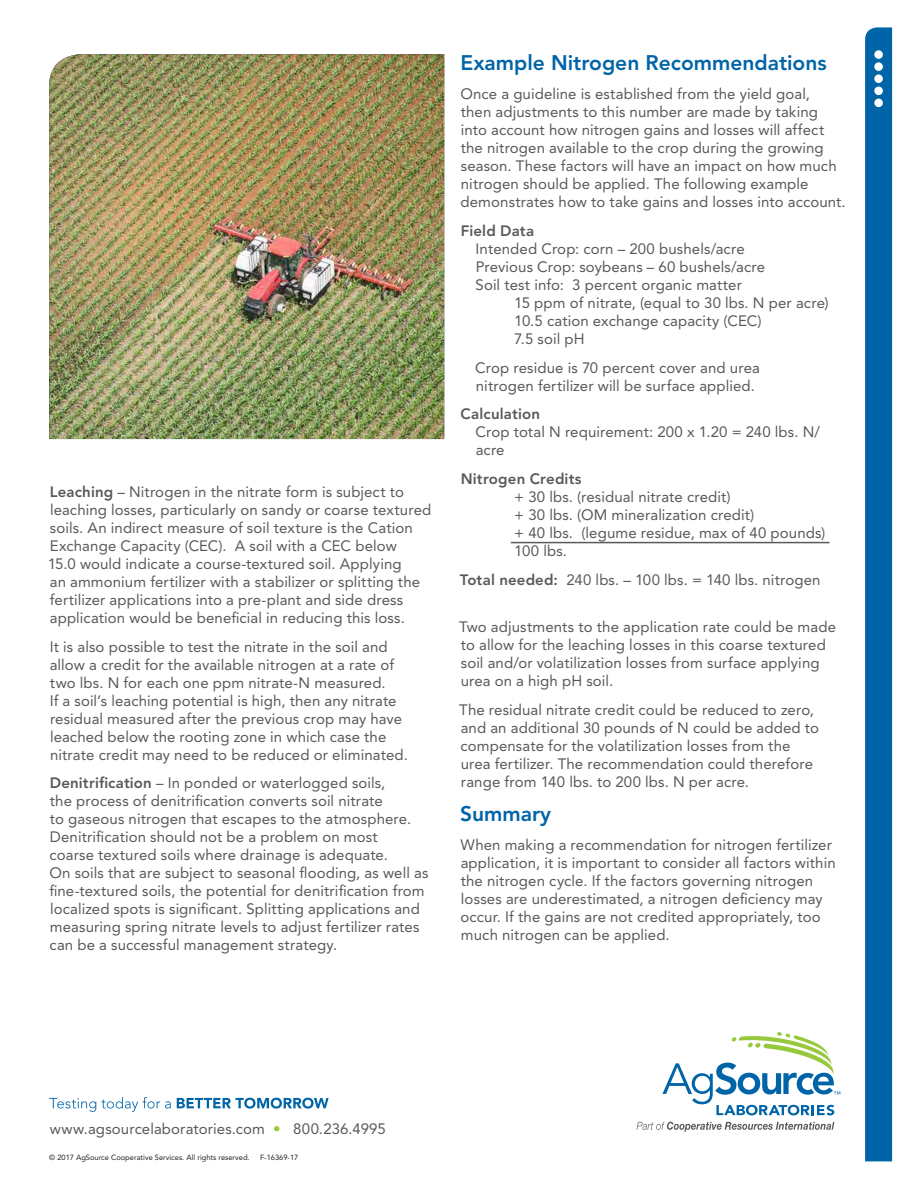
<style>
.page{position:relative;width:918px;height:1188px;background:#fff}
.page>*{position:absolute;margin:0;border:0;box-sizing:border-box;transform-origin:0 0}
.t1{font:800 21px "Avenir LT Std";color:#0064a8}
.t2{font:15px/18px "Avenir LT Std";letter-spacing:.005em;color:#58595b}
.t3{font:800 15px "Avenir LT Std";letter-spacing:.01em;color:#58595b}
.t4{font:7.5px "Avenir LT Std";color:#231f20}
.s1{font-weight:800}
.s2{color:#97c93d}
</style>
<div class="page">
<img style="left:49px;top:54px;width:395px;height:385px">
<div style="left:865px;top:27px;width:27px;height:1134px;background:#0064a8"></div>
<div style="left:874px;top:50px;width:9px;height:9px;background:#fff;border-radius:50%"></div>
<div style="left:874px;top:62px;width:9px;height:9px;background:#fff;border-radius:50%"></div>
<div style="left:874px;top:74px;width:9px;height:9px;background:#fff;border-radius:50%"></div>
<div style="left:874px;top:87px;width:9px;height:8px;background:#fff;border-radius:50%"></div>
<div style="left:874px;top:99px;width:9px;height:8px;background:#fff;border-radius:50%"></div>
<svg style="left:49px;top:1097px;width:122px;height:15px"></svg>
<svg style="left:177px;top:1098px;width:152px;height:11px"></svg>
<svg style="left:662px;top:1032px;width:178px;height:83px"></svg>
<svg style="left:637px;top:1122px;width:197px;height:10px"></svg>
<hr style="left:511px;top:542px;width:318px;height:1px;background:#58595b">
<p class="t2" style="left:48px;top:483px;width:385px"><span class="s1">Leaching</span> – Nitrogen in the nitrate form is subject to leaching losses, particularly on sandy or coarse textured soils. An indirect measure of soil texture is the Cation Exchange Capacity (CEC). A soil with a CEC below<br>15.0 would indicate a course-textured soil. Applying<br>an ammonium fertilizer with a stabilizer or splitting the fertilizer applications into a pre-plant and side dress application would be beneficial in reducing this loss.</p>
<p class="t2" style="left:50px;top:637px;width:360px">It is also possible to test the nitrate in the soil and allow a credit for the available nitrogen at a rate of two lbs. N for each one ppm nitrate-N measured.<br>If a soil’s leaching potential is high, then any nitrate residual measured after the previous crop may have leached below the rooting zone in which case the nitrate credit may need to be reduced or eliminated.</p>
<p class="t2" style="left:49px;top:774px;width:381px"><span class="s1">Denitrification</span> – In ponded or waterlogged soils,<br>the process of denitrification converts soil nitrate<br>to gaseous nitrogen that escapes to the atmosphere.<br>Denitrification should not be a problem on most<br>coarse textured soils where drainage is adequate.<br>On soils that are subject to seasonal flooding, as well as fine-textured soils, the potential for denitrification from localized spots is significant. Splitting applications and measuring spring nitrate levels to adjust fertilizer rates can be a successful management strategy.</p>
<h1 class="t1" style="left:461px;top:50px;width:368px">Example Nitrogen Recommendations</h1>
<p class="t2" style="left:460px;top:85px;width:387px">Once a guideline is established from the yield goal,<br>then adjustments to this number are made by taking into account how nitrogen gains and losses will affect the nitrogen available to the crop during the growing season. These factors will have an impact on how much nitrogen should be applied. The following example demonstrates how to take gains and losses into account.</p>
<p class="t3" style="left:461px;top:222px;width:75px">Field Data</p>
<p class="t2" style="left:476px;top:240px;width:291px">Intended Crop: corn – 200 bushels/acre<br>Previous Crop: soybeans – 60 bushels/acre<br>Soil test info: 3 percent organic matter</p>
<p class="t2" style="left:514px;top:294px;width:316px">15 ppm of nitrate, (equal to 30 lbs. N per acre)<br>10.5 cation exchange capacity (CEC)<br>7.5 soil pH</p>
<p class="t2" style="left:475px;top:358px;width:286px">Crop residue is 70 percent cover and urea nitrogen fertilizer will be surface applied.</p>
<p class="t3" style="left:461px;top:405px;width:81px">Calculation</p>
<p class="t2" style="left:475px;top:423px;width:346px">Crop total N requirement: 200 x 1.20 = 240 lbs. N/ acre</p>
<p class="t3" style="left:461px;top:470px;width:122px">Nitrogen Credits</p>
<p class="t2" style="left:514px;top:488px;width:313px">+ 30 lbs. (residual nitrate credit)<br>+ 30 lbs. (OM mineralization credit)<br>+ 40 lbs. (legume residue, max of 40 pounds)<br>100 lbs.</p>
<p class="t2" style="left:460px;top:571px;width:362px"><span class="s1">Total needed:</span> 240 lbs. – 100 lbs. = 140 lbs. nitrogen</p>
<p class="t2" style="left:459px;top:618px;width:378px">Two adjustments to the application rate could be made to allow for the leaching losses in this coarse textured soil and/or volatilization losses from surface applying urea on a high pH soil.</p>
<p class="t2" style="left:459px;top:700px;width:361px">The residual nitrate credit could be reduced to zero, and an additional 30 pounds of N could be added to compensate for the volatilization losses from the urea fertilizer. The recommendation could therefore range from 140 lbs. to 200 lbs. N per acre.</p>
<h1 class="t1" style="left:460px;top:802px;width:92px">Summary</h1>
<p class="t2" style="left:460px;top:836px;width:377px">When making a recommendation for nitrogen fertilizer application, it is important to consider all factors within the nitrogen cycle. If the factors governing nitrogen losses are underestimated, a nitrogen deficiency may occur. If the gains are not credited appropriately, too much nitrogen can be applied.</p>
<p class="t2" style="left:50px;top:1120px;width:337px">www.agsourcelaboratories.com <span class="s2">•</span> 800.236.4995</p>
<p class="t4" style="left:49px;top:1153px;width:202px">© 2017 AgSource Cooperative Services. All rights reserved.</p>
<p class="t4" style="left:260px;top:1153px;width:40px">F-16369-17</p>
</div>
